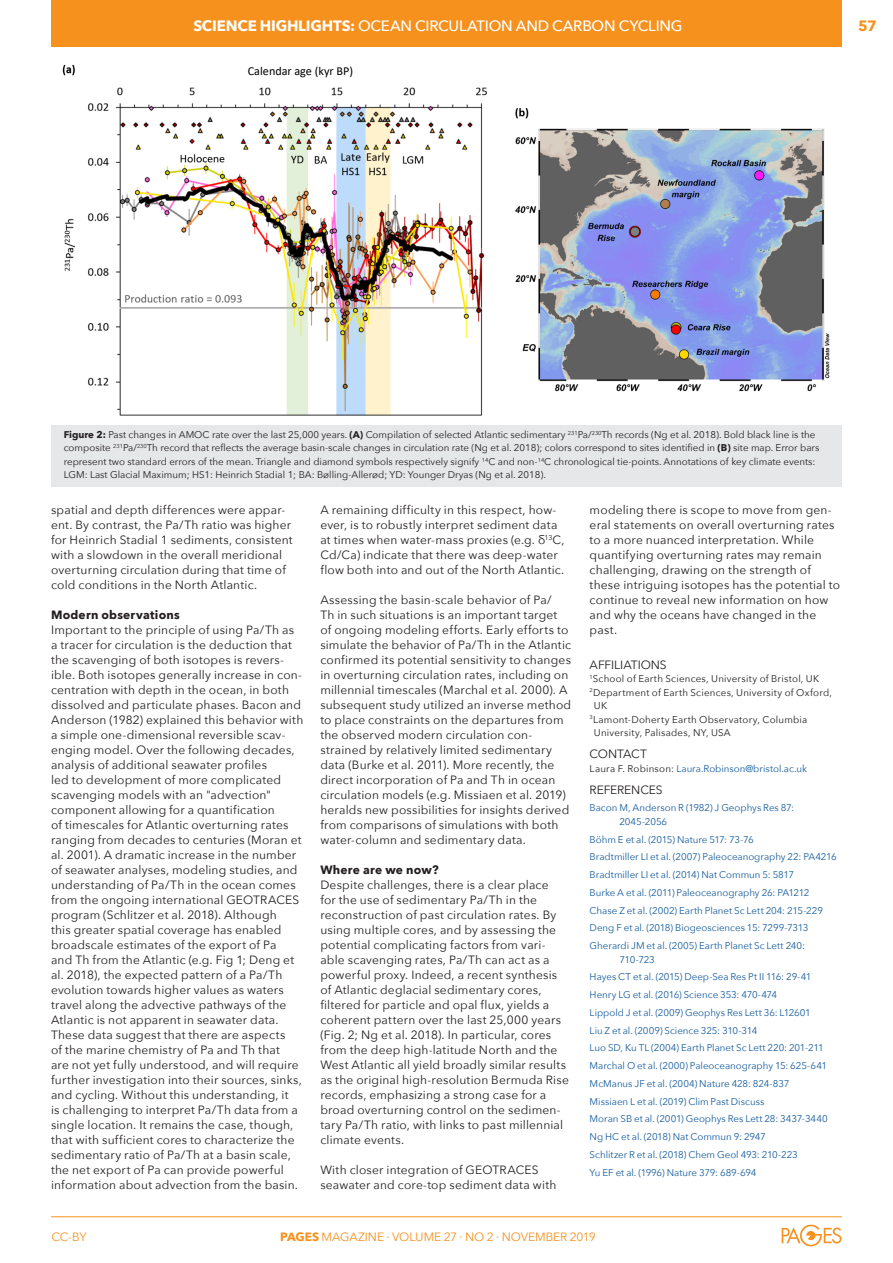
<style>
.page{position:relative;width:893px;height:1263px;background:#fff}
.page>*{position:absolute;margin:0;border:0;box-sizing:border-box;transform-origin:0 0}
.t1{font:500 15px "Avenir Next";letter-spacing:-.015em;color:#fff}
.t2{font:700 15px "Avenir Next";color:#f6911e}
.t3{font:12.15px "Calibri";color:#000}
._3col-text{font:12px/15px "Avenir Next";letter-spacing:.015em;color:#231f20}
.t4{font:12px "Avenir Next";letter-spacing:-.01em;color:#f6911e}
._3col-subtitles{font:700 12px "Avenir Next";letter-spacing:.02em;color:#231f20}
.ARTICLE-INFO-Title{font:12px "Avenir Next";letter-spacing:-.005em;color:#231f20}
.ARTICLE-INFO-Referen{font:9.75px/13.5px "Avenir Next";letter-spacing:-.005em;color:#175d9e}
.ARTICLE-Figure_Capti{font:9.75px/13.5px "Avenir Next";color:#231f20}
.ARTICLE-INFO-Authors{font:9.75px/13.5px "Avenir Next";letter-spacing:.025em;color:#231f20}
.ARTICLE-INFO-General{font:9.75px "Avenir Next";color:#175d9e}
.s1{font-weight:700}
.s2{color:#231f20}
</style>
<div class="page">
<hr style="left:51px;top:1216px;width:791px;height:1px;background:#f6911e">
<svg style="left:782px;top:1225px;width:60px;height:21px"></svg>
<div style="left:51px;top:0;width:791px;height:46px;background:#f6911e"></div>
<div style="left:51px;top:425px;width:791px;height:61px;background:#e6e7e9"></div>
<img style="left:62px;top:64px;width:768px;height:352px">
<div style="left:241px;top:64px;width:127px;height:18px;background:#fff"></div>
<p class="t1" style="left:193px;top:13px;width:491px"><span class="s1">SCIENCE HIGHLIGHTS:</span> OCEAN CIRCULATIO N AND CARBO N CYCLING</p>
<p class="t2" style="left:858px;top:12px;width:20px">57</p>
<p class="t3" style="left:248px;top:63px;width:107px">Calendar age (kyr BP)</p>
<p class="ARTICLE-Figure_Capti" style="left:64px;top:427px;width:757px"><span class="s1">Figure 2:</span> Past changes in AMOC rate over the last 25,000 years. <span class="s1">(A)</span> Compilation of selected Atlantic sedimentary <sup>231</sup>Pa/<sup>230</sup>Th records (Ng et al. 2018). Bold black line is the composite <sup>231</sup>Pa/<sup>230</sup>Th record that reflects the average basin-scale changes in circulation rate (Ng et al. 2018); colors correspond to sites identified in <span class="s1">(B)</span> site map. Error bars represent two standard errors of the mean. Triangle and diamond symbols respectively signify <sup>14</sup>C and non-<sup>14</sup>C chronological tie-points. Annotations of key climate events:<br>LGM: Last Glacial Maximum; HS1: Heinrich Stadial 1; BA: Bølling-Allerød; YD: Younger Dryas (Ng et al. 2018).</p>
<p class="_3col-text" style="left:51px;top:502px;width:243px">spatial and depth differences were appar&shy;ent. By contrast, the Pa/Th ratio was higher for Heinrich Stadial 1 sediments, consistent with a slowdown in the overall meridional overturning circulation during that time of cold conditions in the North Atlantic.</p>
<p class="_3col-subtitles" style="left:51px;top:604px;width:130px">Modern observations</p>
<p class="_3col-text" style="left:51px;top:622px;width:254px">Important to the principle of using Pa/Th as a tracer for circulation is the deduction that the scavenging of both isotopes is revers&shy;ible. Both isotopes generally increase in con&shy;centration with depth in the ocean, in both dissolved and particulate phases. Bacon and Anderson (1982) explained this behavior with a simple one-dimensional reversible scav&shy;enging model. Over the following decades, analysis of additional seawater profiles<br>led to development of more complicated scavenging models with an "advection" component allowing for a quantification<br>of timescales for Atlantic overturning rates ranging from decades to centuries (Moran et al. 2001). A dramatic increase in the number of seawater analyses, modeling studies, and understanding of Pa/Th in the ocean comes from the ongoing international GEOTRACES program (Schlitzer et al. 2018). Although<br>this greater spatial coverage has enabled broadscale estimates of the export of Pa<br>and Th from the Atlantic (e.g. Fig 1; Deng et al. 2018), the expected pattern of a Pa/Th evolution towards higher values as waters travel along the advective pathways of the Atlantic is not apparent in seawater data.<br>These data suggest that there are aspects<br>of the marine chemistry of Pa and Th that<br>are not yet fully understood, and will require further investigation into their sources, sinks, and cycling. Without this understanding, it<br>is challenging to interpret Pa/Th data from a single location. It remains the case, though, that with sufficient cores to characterize the sedimentary ratio of Pa/Th at a basin scale, the net export of Pa can provide powerful information about advection from the basin.</p>
<p class="_3col-text" style="left:320px;top:502px;width:246px">A remaining difficulty in this respect, how&shy;ever, is to robustly interpret sediment data at times when water-mass proxies (e.g. δ<sup>13</sup>C, Cd/Ca) indicate that there was deep-water flow both into and out of the North Atlantic.</p>
<p class="_3col-text" style="left:320px;top:592px;width:252px">Assessing the basin-scale behavior of Pa/<br>Th in such situations is an important target of ongoing modeling efforts. Early efforts to simulate the behavior of Pa/Th in the Atlantic confirmed its potential sensitivity to changes in overturning circulation rates, including on millennial timescales (Marchal et al. 2000). A subsequent study utilized an inverse method to place constraints on the departures from the observed modern circulation con&shy;strained by relatively limited sedimentary data (B urke et al. 2011). More recently, the direct incorporation of Pa and Th in ocean circulation models (e.g. Missiaen et al. 2019) heralds new possibilities for insights derived from comparisons of simulations with both water-column and sedimentary data.</p>
<p class="_3col-subtitles" style="left:320px;top:859px;width:120px">Where are we now?</p>
<p class="_3col-text" style="left:320px;top:877px;width:250px">Despite challenges, there is a clear place<br>for the use of sedimentary Pa/Th in the reconstruction of past circulation rates. By using multiple cores, and by assessing the potential complicating factors from vari&shy;able scavenging rates, Pa/Th can act as a powerful proxy. Indeed, a recent synthesis of Atlantic deglacial sedimentary cores, filtered for particle and opal flux, yields a coherent pattern over the last 25,000 years (Fig. 2; Ng et al. 2018). In particular, cores from the deep high-latitude North and the West Atlantic all yield broadly similar results as the original high-resolution Bermuda Rise records, emphasizing a strong case for a broad overturning control on the sedimen&shy;tary Pa/Th ratio, with links to past millennial climate events.</p>
<p class="_3col-text" style="left:320px;top:1162px;width:238px">With closer integration of GEOTRACES seawater and core-top sediment data with</p>
<p class="_3col-text" style="left:590px;top:502px;width:252px">modeling there is scope to move from gen&shy;eral statements on overall overturning rates to a more nuanced interpretation. While quantifying overturning rates may remain challenging, drawing on the strength of these intriguing isotopes has the potential to continue to reveal new information on how and why the oceans have changed in the past.</p>
<p class="ARTICLE-INFO-Title" style="left:590px;top:654px;width:79px">AFFILIATIONS</p>
<p class="ARTICLE-INFO-Authors" style="left:590px;top:671px;width:231px"><sup>1</sup>School of Earth Sciences, University of B ristol, UK</p>
<p class="ARTICLE-INFO-Authors" style="left:594px;top:685px;width:240px;text-indent:-4px"><sup>2</sup>Department of Earth Sciences, University of Oxford,<br>UK</p>
<p class="ARTICLE-INFO-Authors" style="left:594px;top:712px;width:215px;text-indent:-4px"><sup>3</sup>Lamont-Doherty Earth Observatory, Columbia<br>University, Palisades, NY, USA</p>
<p class="ARTICLE-INFO-Title" style="left:590px;top:744px;width:59px">CONTACT</p>
<p class="ARTICLE-INFO-General" style="left:590px;top:760px;width:219px"><span class="s2">Laura F. Robinson:</span> Laura.Robinson@bristol.ac.uk</p>
<p class="ARTICLE-INFO-Title" style="left:590px;top:779px;width:75px">REFERENCES</p>
<p class="ARTICLE-INFO-Referen" style="left:619px;top:801px;width:176px;text-indent:-30px">Bacon M, Anderson R (1982) J Geophys Res 87:<br>2045-2056</p>
<p class="ARTICLE-INFO-Referen" style="left:590px;top:832px;width:166px">Böhm E et al. (2015) Nature 517: 73-76</p>
<p class="ARTICLE-INFO-Referen" style="left:590px;top:850px;width:249px">Bradtmiller LI et al. (2007) Paleoceanography 22: PA4216</p>
<p class="ARTICLE-INFO-Referen" style="left:590px;top:867px;width:206px">Bradtmiller LI et al. (2014) Nat Commun 5: 5817</p>
<p class="ARTICLE-INFO-Referen" style="left:590px;top:885px;width:221px">Burke A et al. (2011) Paleoceanography 26: PA1212</p>
<p class="ARTICLE-INFO-Referen" style="left:590px;top:903px;width:235px">Chase Z et al. (2002) Earth Planet Sc Lett 204: 215-229</p>
<p class="ARTICLE-INFO-Referen" style="left:590px;top:921px;width:220px">Deng F et al. (2018) Biogeosciences 15: 7299-7313</p>
<p class="ARTICLE-INFO-Referen" style="left:619px;top:939px;width:187px;text-indent:-30px">Gherardi JM et al. (2005) Earth Planet Sc Lett 240:<br>710-723</p>
<p class="ARTICLE-INFO-Referen" style="left:590px;top:970px;width:223px">Hayes CT et al. (2015) Deep-Sea Res Pt II 116: 29-41</p>
<p class="ARTICLE-INFO-Referen" style="left:590px;top:988px;width:189px">Henry LG et al. (2016) Science 353: 470-474</p>
<p class="ARTICLE-INFO-Referen" style="left:590px;top:1005px;width:223px">Lippold J et al. (2009) Geophys Res Lett 36: L12601</p>
<p class="ARTICLE-INFO-Referen" style="left:590px;top:1023px;width:169px">Liu Z et al. (2009) Science 325: 310-314</p>
<p class="ARTICLE-INFO-Referen" style="left:590px;top:1041px;width:236px">Luo SD, Ku TL (2004) Earth Planet Sc Lett 220: 201-211</p>
<p class="ARTICLE-INFO-Referen" style="left:590px;top:1059px;width:239px">Marchal O et al. (2000) Paleoceanography 15: 625-641</p>
<p class="ARTICLE-INFO-Referen" style="left:590px;top:1076px;width:201px">McManus JF et al. (2004) Nature 428: 824-837</p>
<p class="ARTICLE-INFO-Referen" style="left:590px;top:1094px;width:176px">Missiaen L et al. (2019) Clim Past Discuss</p>
<p class="ARTICLE-INFO-Referen" style="left:590px;top:1112px;width:240px">Moran SB et al. (2001) Geophys Res Lett 28: 3437-3440</p>
<p class="ARTICLE-INFO-Referen" style="left:590px;top:1130px;width:178px">Ng HC et al. (2018) Nat Commun 9: 2947</p>
<p class="ARTICLE-INFO-Referen" style="left:590px;top:1147px;width:210px">Schlitzer R et al. (2018) Chem Geol 493: 210-223</p>
<p class="ARTICLE-INFO-Referen" style="left:590px;top:1165px;width:168px">Yu EF et al. (1996) Nature 379: 689-694</p>
<p class="t4" style="left:51px;top:1227px;width:37px">CC-BY</p>
<p class="t4" style="left:280px;top:1227px;width:240px"><span class="s1">PAGES</span> MAGAZINE ∙ VOLUME 27 ∙ NO 2 ∙ Novem</p>
<p class="t4" style="left:546px;top:1227px;width:52px">ber 2019</p>
</div>
